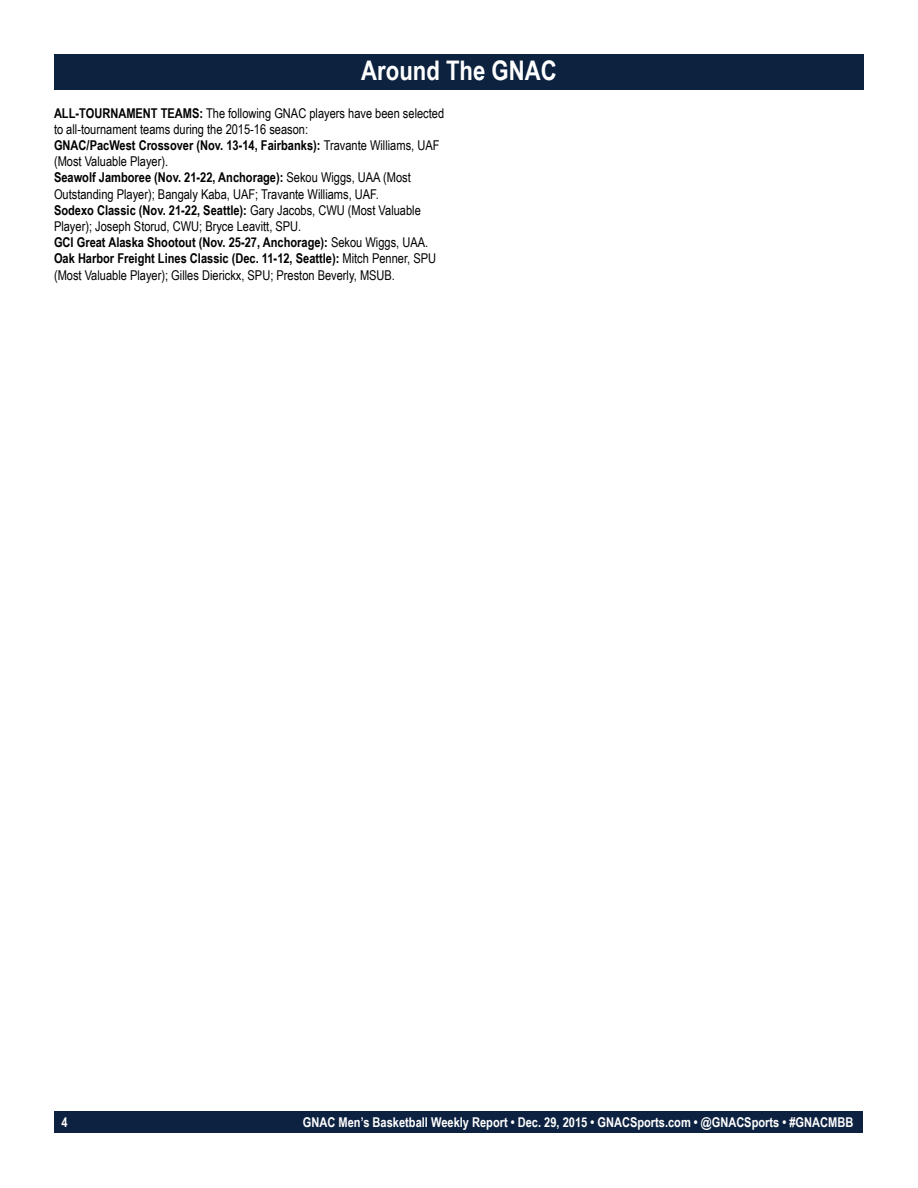
<style>
.page{position:relative;width:918px;height:1188px;background:#fff}
.page>*{position:absolute;margin:0;border:0;box-sizing:border-box;transform-origin:0 0}
.t1{font:700 27px "Arial Narrow";color:#fff}
.t2{font:13.5px/16.2px "Arial Narrow";color:#000}
.t3{font:700 13.5px "Arial Narrow";color:#fff}
.s1{font-weight:700}
</style>
<div class="page">
<div style="left:55px;top:1111px;width:808px;height:22px;background:#0d2240"></div>
<div style="left:54px;top:54px;width:810px;height:36px;background:#0d223f"></div>
<h1 class="t1" style="left:361px;top:50px;width:197px">Around The GNAC</h1>
<p class="t2" style="left:54px;top:104px;width:392px"><span class="s1">ALL-TOURNAMENT TEAMS:</span> The following GNAC players have been selected to all-tournament teams during the 2015-16 season:<br><span class="s1">GNAC/PacWest Crossover (Nov. 13-14, Fairbanks):</span> Travante Williams, UAF (Most Valuable Player).<br><span class="s1">Seawolf Jamboree (Nov. 21-22, Anchorage):</span> Sekou Wiggs, UAA (Most Outstanding Player); Bangaly Kaba, UAF; Travante Williams, UAF.<br><span class="s1">Sodexo Classic (Nov. 21-22, Seattle):</span> Gary Jacobs, CWU (Most Valuable Player); Joseph Storud, CWU; Bryce Leavitt, SPU.<br><span class="s1">GCI Great Alaska Shootout (Nov. 25-27, Anchorage):</span> Sekou Wiggs, UAA.<br><span class="s1">Oak Harbor Freight Lines Classic (Dec. 11-12, Seattle):</span> Mitch Penner, SPU (Most Valuable Player); Gilles Dierickx, SPU; Preston Beverly, MSUB.</p>
<p class="t3" style="left:61px;top:1112px;width:8px">4</p>
<p class="t3" style="left:303px;top:1112px;width:552px">GNAC Men’s Basketball Weekly Report • Dec. 29, 2015 • GNACSports.com • @GNACSports • #GNACMBB</p>
</div>
